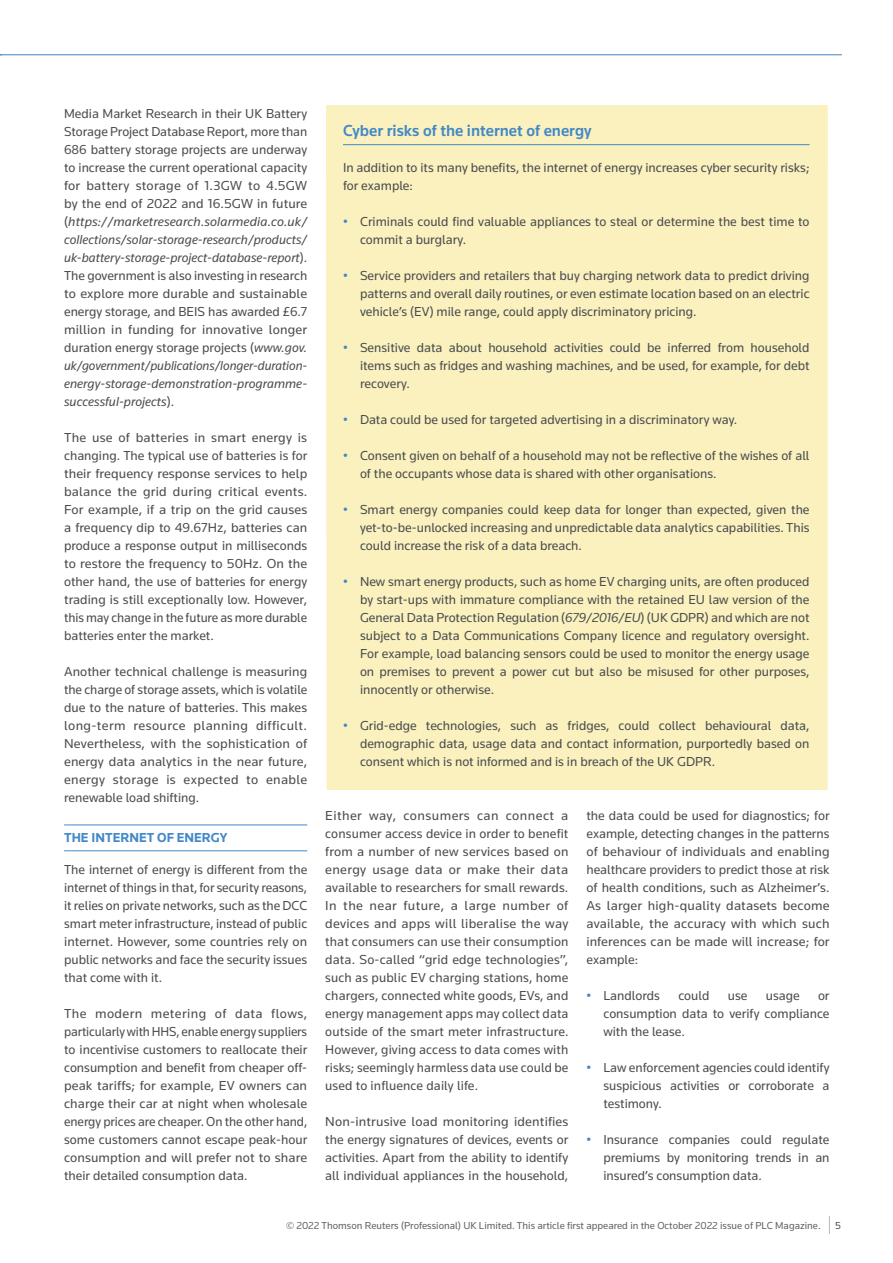
<style>
.page{position:relative;width:893px;height:1263px;background:#fff}
.page>*{position:absolute;margin:0;border:0;box-sizing:border-box;transform-origin:0 0}
.Feature_Box__Heading{font:500 16.5px "Knowledge";color:#4288c7}
.Feature__Body{font:13.5px/18px "Knowledge";color:#4b4c4d;text-align:justify}
.Feature__H1{font:700 13.5px "Knowledge";color:#4288c7}
.t1{font:10.5px "Knowledge";color:#636366}
.t2{font:10.5px "Knowledge";color:#4b4c4d}
.s1{font-style:italic}
.s2{color:#4288c7}
</style>
<div class="page">
<svg style="left:829px;top:1216px;width:1px;height:18px"></svg>
<hr style="left:0;top:55px;width:842px;height:1px;background:#4288c7">
<hr style="left:64px;top:825px;width:243px;height:1px;background:#4288c7">
<hr style="left:64px;top:850px;width:243px;height:1px;background:#4288c7">
<div style="left:326px;top:105px;width:502px;height:685px;background:#faf1bf"></div>
<hr style="left:343px;top:144px;width:466px;height:1px;background:#4288c7">
<p class="Feature__Body" style="left:64px;top:104px;width:245px">Media Market Research in their UK Battery Storage Project Database Report, more than 686 battery storage projects are underway to increase the current operational capacity for battery storage of 1.3GW to 4.5GW by the end of 2022 and 16.5GW in future (<span class="s1">https://marketresearch.solarmedia.co.uk/ collections/solar-storage-research/products/ uk-battery-storage-project-database-report</span>).<br>The government is also investing in research to explore more durable and sustainable energy storage, and BEIS has awarded £6.7 million in funding for innovative longer duration energy storage projects (<span class="s1">www.gov. uk/government/publications/longer-duration&shy;energy-storage-demonstration-programme&shy;successful-projects</span>).</p>
<p class="Feature__Body" style="left:64px;top:428px;width:245px">The use of batteries in smart energy is changing. The typical use of batteries is for their frequency response services to help balance the grid during critical events.<br>For example, if a trip on the grid causes a frequency dip to 49.67Hz, batteries can produce a response output in milliseconds to restore the frequency to 50Hz. On the other hand, the use of batteries for energy trading is still exceptionally low. However, this may change in the future as more durable batteries enter the market.</p>
<p class="Feature__Body" style="left:64px;top:662px;width:245px">Another technical challenge is measuring the charge of storage assets, which is volatile due to the nature of batteries. This makes long-term resource planning difficult.<br>Nevertheless, with the sophistication of energy data analytics in the near future, energy storage is expected to enable renewable load shifting.</p>
<p class="Feature__H1" style="left:64px;top:829px;width:165px">THE INTERNET OF ENERGY</p>
<p class="Feature__Body" style="left:64px;top:860px;width:245px">The internet of energy is different from the internet of things in that, for security reasons, it relies on private networks, such as the DCC smart meter infrastructure, instead of public internet. However, some countries rely on public networks and face the security issues that come with it.</p>
<p class="Feature__Body" style="left:64px;top:1004px;width:245px">The modern metering of data flows, particularly with HHS, enable energy suppliers to incentivise customers to reallocate their consumption and benefit from cheaper off&shy;peak tariffs; for example, EV owners can charge their car at night when wholesale energy prices are cheaper. On the other hand, some customers cannot escape peak-hour consumption and will prefer not to share their detailed consumption data.</p>
<p class="Feature_Box__Heading" style="left:343px;top:120px;width:250px">Cyber risks of the internet of energy</p>
<p class="Feature__Body" style="left:343px;top:158px;width:468px">In addition to its many benefits, the internet of energy increases cyber security risks; for example:</p>
<p class="Feature__Body" style="left:360px;top:212px;width:451px;text-indent:-17px"><span class="s2">•</span> Criminals could find valuable appliances to steal or determine the best time to commit a burglary.</p>
<p class="Feature__Body" style="left:360px;top:266px;width:451px;text-indent:-17px"><span class="s2">•</span> Service providers and retailers that buy charging network data to predict driving patterns and overall daily routines, or even estimate location based on an electric vehicle’s (EV) mile range, could apply discriminatory pricing.</p>
<p class="Feature__Body" style="left:360px;top:338px;width:451px;text-indent:-17px"><span class="s2">•</span> Sensitive data about household activities could be inferred from household items such as fridges and washing machines, and be used, for example, for debt recovery.</p>
<p class="Feature__Body" style="left:343px;top:410px;width:396px"><span class="s2">•</span> Data could be used for targeted advertising in a discriminatory way.</p>
<p class="Feature__Body" style="left:360px;top:446px;width:451px;text-indent:-17px"><span class="s2">•</span> Consent given on behalf of a household may not be reflective of the wishes of all of the occupants whose data is shared with other organisations.</p>
<p class="Feature__Body" style="left:360px;top:500px;width:451px;text-indent:-17px"><span class="s2">•</span> Smart energy companies could keep data for longer than expected, given the yet-to-be-unlocked increasing and unpredictable data analytics capabilities. This could increase the risk of a data breach.</p>
<p class="Feature__Body" style="left:360px;top:572px;width:451px;text-indent:-17px"><span class="s2">•</span> New smart energy products, such as home EV charging units, are often produced by start-ups with immature compliance with the retained EU law version of the General Data Protection Regulation (<span class="s1">679/2016/EU</span>) (UK GDPR) and which are not subject to a Data Communications Company licence and regulatory oversight.<br>For example, load balancing sensors could be used to monitor the energy usage on premises to prevent a power cut but also be misused for other purposes, innocently or otherwise.</p>
<p class="Feature__Body" style="left:360px;top:716px;width:451px;text-indent:-17px"><span class="s2">•</span> Grid-edge technologies, such as fridges, could collect behavioural data, demographic data, usage data and contact information, purportedly based on consent which is not informed and is in breach of the UK GDPR.</p>
<p class="Feature__Body" style="left:325px;top:806px;width:245px">Either way, consumers can connect a consumer access device in order to benefit from a number of new services based on energy usage data or make their data available to researchers for small rewards.<br>In the near future, a large number of devices and apps will liberalise the way that consumers can use their consumption data. So-called “grid edge technologies”, such as public EV charging stations, home chargers, connected white goods, EVs, and energy management apps may collect data outside of the smart meter infrastructure.<br>However, giving access to data comes with risks; seemingly harmless data use could be used to influence daily life.</p>
<p class="Feature__Body" style="left:325px;top:1112px;width:245px">Non-intrusive load monitoring identifies the energy signatures of devices, events or activities. Apart from the ability to identify all individual appliances in the household,</p>
<p class="Feature__Body" style="left:586px;top:806px;width:245px">the data could be used for diagnostics; for example, detecting changes in the patterns of behaviour of individuals and enabling healthcare providers to predict those at risk of health conditions, such as Alzheimer’s.<br>As larger high-quality datasets become available, the accuracy with which such inferences can be made will increase; for example:</p>
<p class="Feature__Body" style="left:586px;top:986px;width:75px"><span class="s2">•</span> Landlords</p>
<p class="Feature__Body" style="left:678px;top:986px;width:33px">could</p>
<p class="Feature__Body" style="left:728px;top:986px;width:21px">use</p>
<p class="Feature__Body" style="left:766px;top:986px;width:35px">usage</p>
<p class="Feature__Body" style="left:603px;top:986px;width:228px;text-indent:215px">or consumption data to verify compliance with the lease.</p>
<p class="Feature__Body" style="left:603px;top:1058px;width:228px;text-indent:-17px"><span class="s2">•</span> Law enforcement agencies could identify suspicious activities or corroborate a testimony.</p>
<p class="Feature__Body" style="left:603px;top:1130px;width:228px;text-indent:-17px"><span class="s2">•</span> Insurance companies could regulate premiums by monitoring trends in an insured’s consumption data.</p>
<p class="t1" style="left:286px;top:1219px;width:536px">© 2022 Thomson Reuters (Professional) UK Limited. This article first appeared in the October 2022 issue of PLC Magazine.</p>
<p class="t2" style="left:835px;top:1219px;width:7px">5</p>
</div>
